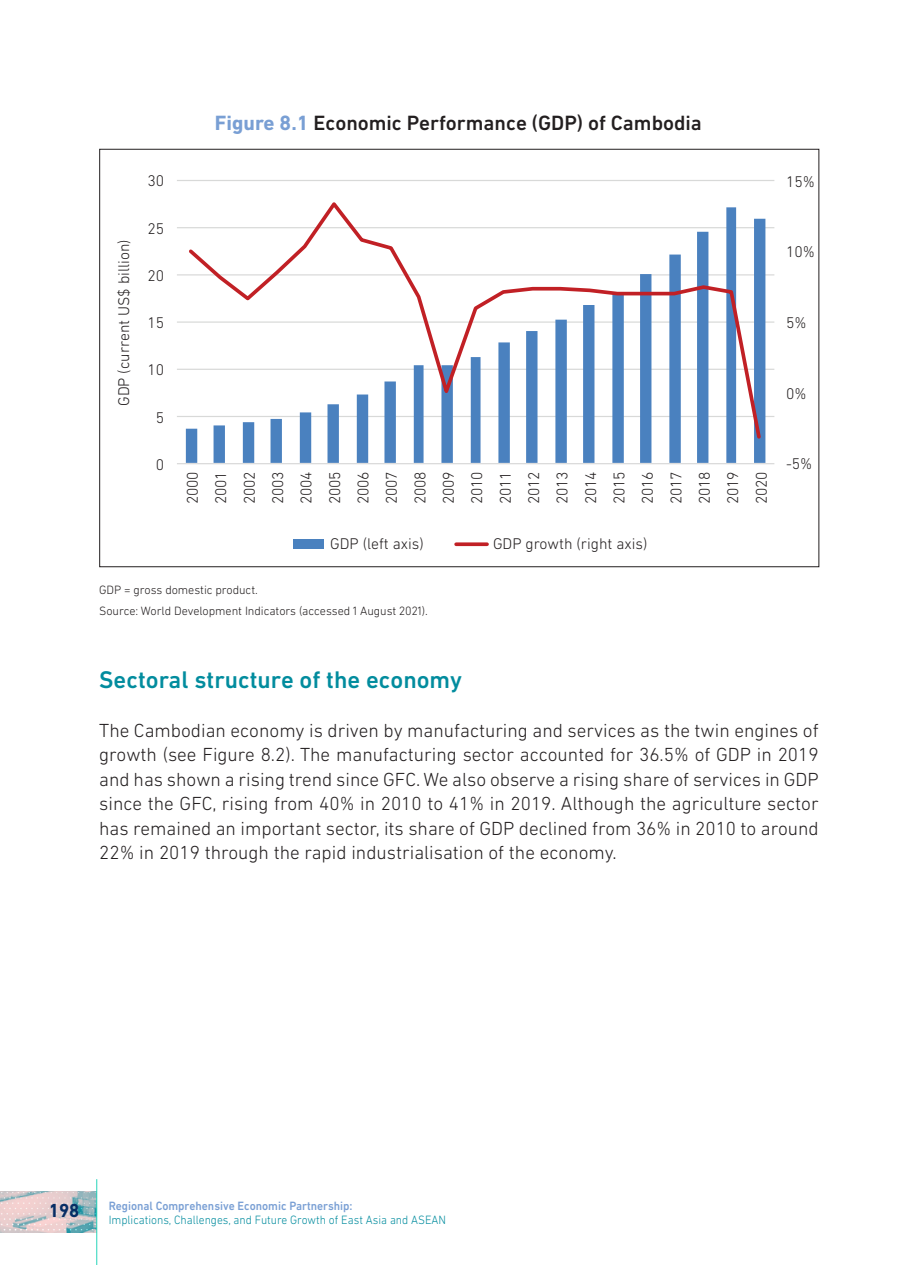
<style>
.page{position:relative;width:918px;height:1265px;background:#fff}
.page>*{position:absolute;margin:0;border:0;box-sizing:border-box;transform-origin:0 0}
.Chapter-OldPeop2{font:500 24.5px "DIN Next LT Pro";color:#028c9e}
.ASEAN_50_Table_Title{font:500 21px "DIN Next LT Pro";color:#231f20}
.Body_Text-OldPeop2nd{font:300 19.25px/24.5px "DIN Next LT Pro";color:#231f20;text-align:justify}
.t1{font:700 19.25px "DIN Next LT Pro";color:#062e65;scale:.95 1}
.Body_Text-OldPeop2nd-2{font:300 15.75px "DIN Next LT Pro";color:#231f20}
.TIM_2013_Figure_tabl{font:300 12.25px "DIN Next LT Pro";letter-spacing:-.005em;color:#231f20}
.t2{font:300 12.25px "DIN Next LT Pro";color:#028c9e;scale:.95 1}
.t3{font:500 12.25px "DIN Next LT Pro";color:#799fd4;scale:.95 1}
.s1{font-weight:700;color:#799fd4}
</style>
<div class="page">
<hr style="left:177px;top:180px;width:597px;height:1px;background:#d8d9d8">
<hr style="left:177px;top:227px;width:597px;height:1px;background:#d8d9d8">
<hr style="left:177px;top:274px;width:597px;height:1px;background:#d8d9d8">
<hr style="left:177px;top:321px;width:597px;height:2px;background:#d8d9d8">
<hr style="left:177px;top:369px;width:597px;height:1px;background:#d8d9d8">
<hr style="left:177px;top:416px;width:597px;height:1px;background:#d8d9d8">
<svg style="left:186px;top:218px;width:579px;height:245px"></svg>
<hr style="left:177px;top:463px;width:597px;height:1px;background:#d8d9d8">
<svg style="left:186px;top:202px;width:577px;height:239px"></svg>
<div style="left:293px;top:539px;width:31px;height:10px;background:#4a81bf"></div>
<svg style="left:456px;top:542px;width:31px;height:4px"></svg>
<img style="left:0;top:1191px;width:96px;height:42px">
<hr style="left:96px;top:1179px;width:1px;height:86px;background:#26d4ba">
<p class="Body_Text-OldPeop2nd-2" style="left:115px;top:406px;width:168px;rotate:-90deg">GDP (current US$ billion)</p>
<p class="Body_Text-OldPeop2nd-2" style="left:148px;top:172px;width:18px">30</p>
<p class="Body_Text-OldPeop2nd-2" style="left:148px;top:219px;width:18px">25</p>
<p class="Body_Text-OldPeop2nd-2" style="left:148px;top:267px;width:18px">20</p>
<p class="Body_Text-OldPeop2nd-2" style="left:148px;top:314px;width:18px">15</p>
<p class="Body_Text-OldPeop2nd-2" style="left:148px;top:361px;width:18px">10</p>
<p class="Body_Text-OldPeop2nd-2" style="left:156px;top:408px;width:10px">5</p>
<p class="Body_Text-OldPeop2nd-2" style="left:156px;top:456px;width:10px">0</p>
<p class="ASEAN_50_Table_Title" style="left:215px;top:111px;width:488px"><span class="s1">Figure 8.1</span> Economic Performance (GDP) of Cambodia</p>
<p class="Body_Text-OldPeop2nd-2" style="left:183px;top:504px;width:34px;rotate:-90deg">2000</p>
<p class="Body_Text-OldPeop2nd-2" style="left:212px;top:504px;width:34px;rotate:-90deg">2001</p>
<p class="Body_Text-OldPeop2nd-2" style="left:240px;top:504px;width:34px;rotate:-90deg">2002</p>
<p class="Body_Text-OldPeop2nd-2" style="left:269px;top:504px;width:34px;rotate:-90deg">2003</p>
<p class="Body_Text-OldPeop2nd-2" style="left:297px;top:504px;width:34px;rotate:-90deg">2004</p>
<p class="Body_Text-OldPeop2nd-2" style="left:326px;top:504px;width:34px;rotate:-90deg">2005</p>
<p class="Body_Text-OldPeop2nd-2" style="left:354px;top:504px;width:34px;rotate:-90deg">2006</p>
<p class="Body_Text-OldPeop2nd-2" style="left:382px;top:504px;width:34px;rotate:-90deg">2007</p>
<p class="Body_Text-OldPeop2nd-2" style="left:411px;top:504px;width:34px;rotate:-90deg">2008</p>
<p class="Body_Text-OldPeop2nd-2" style="left:439px;top:504px;width:34px;rotate:-90deg">2009</p>
<p class="Body_Text-OldPeop2nd-2" style="left:468px;top:504px;width:34px;rotate:-90deg">2010</p>
<p class="Body_Text-OldPeop2nd-2" style="left:496px;top:504px;width:34px;rotate:-90deg">2011</p>
<p class="Body_Text-OldPeop2nd-2" style="left:525px;top:504px;width:34px;rotate:-90deg">2012</p>
<p class="Body_Text-OldPeop2nd-2" style="left:553px;top:504px;width:34px;rotate:-90deg">2013</p>
<p class="Body_Text-OldPeop2nd-2" style="left:581px;top:504px;width:34px;rotate:-90deg">2014</p>
<p class="Body_Text-OldPeop2nd-2" style="left:610px;top:504px;width:34px;rotate:-90deg">2015</p>
<p class="Body_Text-OldPeop2nd-2" style="left:638px;top:504px;width:34px;rotate:-90deg">2016</p>
<p class="Body_Text-OldPeop2nd-2" style="left:667px;top:504px;width:34px;rotate:-90deg">2017</p>
<p class="Body_Text-OldPeop2nd-2" style="left:695px;top:504px;width:34px;rotate:-90deg">2018</p>
<p class="Body_Text-OldPeop2nd-2" style="left:724px;top:504px;width:34px;rotate:-90deg">2019</p>
<p class="Body_Text-OldPeop2nd-2" style="left:752px;top:504px;width:34px;rotate:-90deg">2020</p>
<p class="Body_Text-OldPeop2nd-2" style="left:330px;top:534px;width:95px">GDP (left axis)</p>
<p class="Body_Text-OldPeop2nd-2" style="left:493px;top:534px;width:156px">GDP growth (right axis)</p>
<p class="TIM_2013_Figure_tabl" style="left:99px;top:583px;width:160px">GDP = gross domestic product.</p>
<p class="TIM_2013_Figure_tabl" style="left:99px;top:604px;width:330px">Source: World Development Indicators (accessed 1 August 2021).</p>
<p class="Body_Text-OldPeop2nd-2" style="left:786px;top:172px;width:30px">15%</p>
<p class="Body_Text-OldPeop2nd-2" style="left:786px;top:243px;width:30px">10%</p>
<p class="Body_Text-OldPeop2nd-2" style="left:786px;top:314px;width:22px">5%</p>
<p class="Body_Text-OldPeop2nd-2" style="left:786px;top:384px;width:22px">0%</p>
<p class="Body_Text-OldPeop2nd-2" style="left:786px;top:455px;width:28px">-5%</p>
<p class="Chapter-OldPeop2" style="left:99px;top:665px;width:364px">Sectoral structure of the economy</p>
<p class="Body_Text-OldPeop2nd" style="left:99px;top:718px;width:721px">The Cambodian economy is driven by manufacturing and services as the twin engines of growth (see Figure 8.2). The manufacturing sector accounted for 36.5% of GDP in 2019 and has shown a rising trend since GFC. We also observe a rising share of services in GDP since the GFC, rising from 40% in 2010 to 41% in 2019. Although the agriculture sector has remained an important sector, its share of GDP declined from 36% in 2010 to around 22% in 2019 through the rapid industrialisation of the economy.</p>
<p class="t1" style="left:49px;top:1199px;width:34px">198</p>
<p class="t3" style="left:109px;top:1199px;width:258px">Regional Comprehensive Economic Partnership:</p>
<p class="t2" style="left:109px;top:1213px;width:357px">Implications, Challenges, and Future Growth of East Asia and ASEAN</p>
</div>
